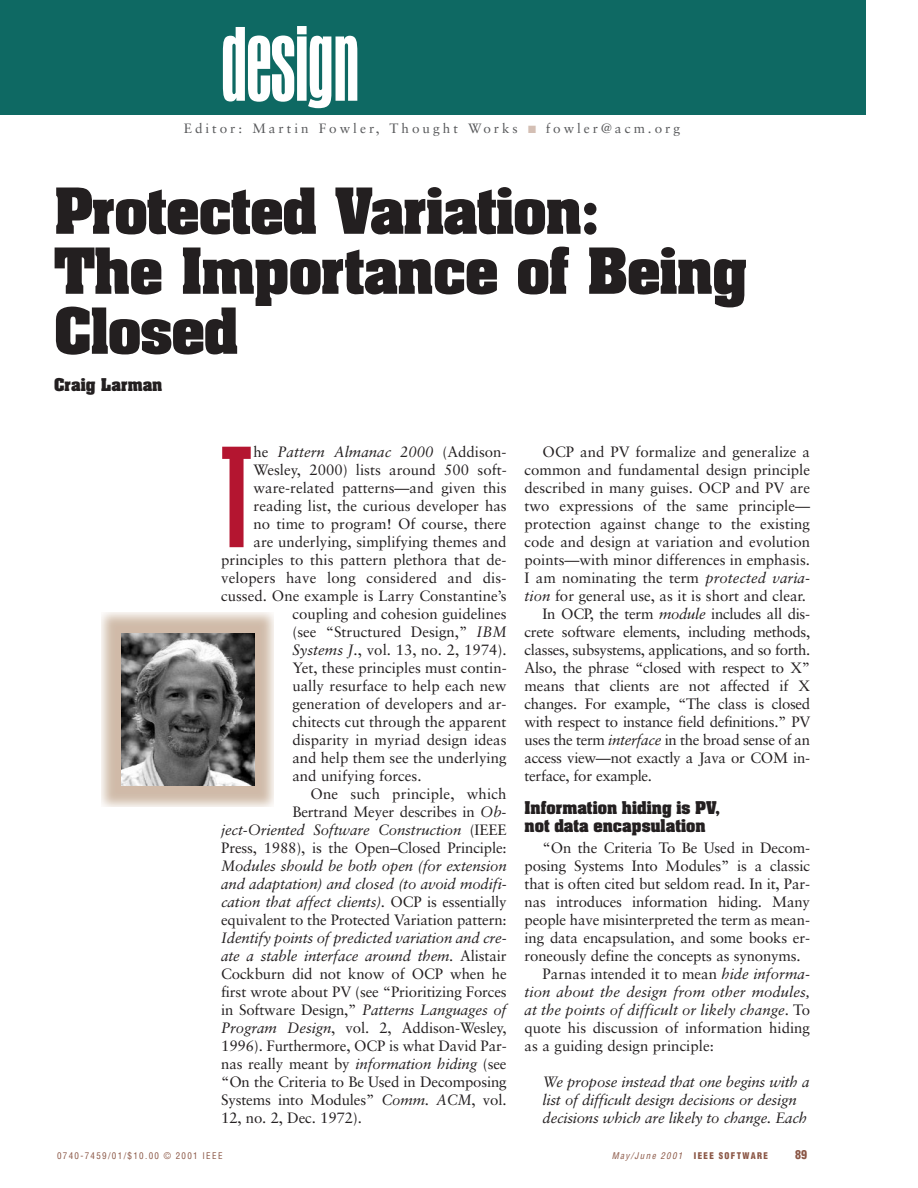
<style>
.page{position:relative;width:918px;height:1188px;background:#fff}
.page>*{position:absolute;margin:0;border:0;box-sizing:border-box;transform-origin:0 0}
.t1{font:condensed 147.15px "Aurora BT";color:#b41530}
.t2{font:condensed 108px "Aurora BT";letter-spacing:-.015em;color:#fff}
.t3{font:700 54px/60px "Aachen";letter-spacing:-.02em;color:#231f20}
.t4{font:15px/18px "Sabon";color:#231f20;text-align:justify}
.t5{font:italic 15px/18px "Sabon";letter-spacing:-.01em;color:#231f20;text-align:justify}
.t6{font:15px "Sabon";letter-spacing:-.02em;color:#231f20}
.t7{font:700 15px/18px "Aachen";color:#231f20}
.t8{font:13.5px "Sabon";letter-spacing:.22em;color:#57585a}
.t9{font:900 condensed 12px "Helvetica";color:#8b5746}
.t10{font:condensed 9px "Helvetica";letter-spacing:.15em;color:#8b5746}
.t11{font:italic condensed 9px "Helvetica";color:#8b5746}
.s1{color:#d4bfb4}
.s2{font-style:normal}
.s3{font-style:italic}
.s4{font-weight:900;font-style:normal}
</style>
<div class="page">
<div style="left:0;top:0;width:866px;height:116px;background:#0e6963"></div>
<img style="left:101px;top:613px;width:173px;height:193px">
<img style="left:122px;top:633px;width:133px;height:153px">
<h2 class="t2" style="left:221px;top:0;width:140px">design</h2>
<p class="t8" style="left:184px;top:123px;width:498px">Editor: Martin Fowler, Thought Works <span class="s1">■</span> fowler@acm.org</p>
<h3 class="t3" style="left:54px;top:187px;width:695px">Protected Variation:<br>The Importance of Being<br>Closed</h3>
<p class="t7" style="left:54px;top:377px;width:110px">Craig Larman</p>
<h1 class="t1" style="left:221px;top:410px;width:32px">T</h1>
<p class="t5" style="left:254px;top:444px;width:254px"><span class="s2">he</span> Pattern Almanac 2000 <span class="s2">(Addison-</span></p>
<p class="t4" style="left:254px;top:462px;width:255px">Wesley, 2000) lists around 500 soft-</p>
<p class="t4" style="left:254px;top:480px;width:255px">ware-related patterns—and given this</p>
<p class="t4" style="left:254px;top:498px;width:255px">reading list, the curious developer has</p>
<p class="t4" style="left:254px;top:516px;width:255px">no time to program! Of course, there</p>
<p class="t4" style="left:254px;top:534px;width:255px">are underlying, simplifying themes and</p>
<p class="t4" style="left:221px;top:552px;width:287px">principles to this pattern plethora that de-</p>
<p class="t4" style="left:221px;top:570px;width:287px">velopers have long considered and dis-</p>
<p class="t4" style="left:221px;top:588px;width:287px">cussed. One example is Larry Constantine’s</p>
<p class="t4" style="left:292px;top:606px;width:216px">coupling and cohesion guidelines</p>
<p class="t4" style="left:292px;top:624px;width:216px">(see “Structured Design,” <span class="s3">IBM</span></p>
<p class="t4" style="left:292px;top:642px;width:216px"><span class="s3">Systems J.</span>, vol. 13, no. 2, 1974).</p>
<p class="t4" style="left:292px;top:660px;width:216px">Yet, these principles must contin-</p>
<p class="t4" style="left:292px;top:678px;width:216px">ually resurface to help each new</p>
<p class="t4" style="left:292px;top:696px;width:216px">generation of developers and ar-</p>
<p class="t4" style="left:292px;top:714px;width:216px">chitects cut through the apparent</p>
<p class="t4" style="left:292px;top:732px;width:216px">disparity in myriad design ideas</p>
<p class="t4" style="left:292px;top:750px;width:216px">and help them see the underlying</p>
<p class="t4" style="left:292px;top:768px;width:131px">and unifying forces.</p>
<p class="t4" style="left:310px;top:786px;width:198px">One such principle, which</p>
<p class="t4" style="left:292px;top:804px;width:216px">Bertrand Meyer describes in <span class="s3">Ob-</span></p>
<p class="t5" style="left:221px;top:822px;width:287px">ject-Oriented Software Construction <span class="s2">(IEEE</span></p>
<p class="t4" style="left:221px;top:840px;width:287px">Press, 1988), is the Open–Closed Principle:</p>
<p class="t5" style="left:221px;top:858px;width:287px">Modules should be both open (for extension and adaptation) and closed (to avoid modifi&shy;cation that affect clients). <span class="s2">OCP is essentially equivalent to the Protected Variation pattern:</span></p>
<p class="t4" style="left:221px;top:930px;width:287px"><span class="s3">Identify points of predicted variation and cre&shy;ate a stable interface around them.</span> Alistair Cockburn did not know of OCP when he first wrote about PV (see “Prioritizing Forces in Software Design,” <span class="s3">Patterns Languages of Program Design</span>, vol. 2, Addison-Wesley, 1996). Furthermore, OCP is what David Par&shy;nas really meant by <span class="s3">information hiding</span> (see “On the Criteria to Be Used in Decomposing Systems into Modules” <span class="s3">Comm. ACM</span>, vol.<br>12, no. 2, Dec. 1972).</p>
<p class="t4" style="left:543px;top:444px;width:269px">OCP and PV formalize and generalize a</p>
<p class="t4" style="left:525px;top:462px;width:287px">common and fundamental design principle</p>
<p class="t4" style="left:525px;top:480px;width:287px">described in many guises. OCP and PV are</p>
<p class="t4" style="left:525px;top:498px;width:287px">two expressions of the same principle—</p>
<p class="t4" style="left:525px;top:516px;width:287px">protection against change to the existing</p>
<p class="t4" style="left:525px;top:534px;width:287px">code and design at variation and evolution</p>
<p class="t4" style="left:525px;top:552px;width:287px">points—with minor differences in emphasis.</p>
<p class="t4" style="left:525px;top:570px;width:287px">I am nominating the term <span class="s3">protected varia-</span></p>
<p class="t4" style="left:525px;top:588px;width:283px"><span class="s3">tion</span> for general use, as it is short and clear.</p>
<p class="t6" style="left:543px;top:608px;width:269px">In OCP, the term <span class="s3">module</span> includes all dis-</p>
<p class="t6" style="left:525px;top:626px;width:287px">crete software elements, including methods,</p>
<p class="t6" style="left:525px;top:644px;width:287px">classes, subsystems, applications, and so forth.</p>
<p class="t6" style="left:525px;top:662px;width:287px">Also, the phrase “closed with respect to X”</p>
<p class="t4" style="left:525px;top:678px;width:287px">means that clients are not affected if X</p>
<p class="t6" style="left:525px;top:698px;width:287px">changes. For example, “The class is closed</p>
<p class="t6" style="left:525px;top:716px;width:287px">with respect to instance field definitions.” PV</p>
<p class="t6" style="left:525px;top:734px;width:287px">uses the term <span class="s3">interface</span> in the broad sense of an</p>
<p class="t6" style="left:525px;top:752px;width:287px">access view—not exactly a Java or COM in-</p>
<p class="t6" style="left:525px;top:770px;width:129px">terface, for example.</p>
<p class="t7" style="left:525px;top:801px;width:197px">Information hiding is PV, not data encapsulation</p>
<p class="t4" style="left:543px;top:840px;width:269px">“On the Criteria To Be Used in Decom-</p>
<p class="t4" style="left:525px;top:858px;width:287px">posing Systems Into Modules” is a classic</p>
<p class="t4" style="left:525px;top:876px;width:287px">that is often cited but seldom read. In it, Par-</p>
<p class="t4" style="left:525px;top:894px;width:287px">nas introduces information hiding. Many</p>
<p class="t4" style="left:525px;top:912px;width:287px">people have misinterpreted the term as mean-</p>
<p class="t4" style="left:525px;top:930px;width:287px">ing data encapsulation, and some books er-</p>
<p class="t4" style="left:525px;top:948px;width:278px">roneously define the concepts as synonyms.</p>
<p class="t4" style="left:543px;top:966px;width:269px">Parnas intended it to mean <span class="s3">hide informa-</span></p>
<p class="t5" style="left:525px;top:984px;width:287px">tion about the design from other modules,</p>
<p class="t5" style="left:525px;top:1002px;width:287px">at the points of difficult or likely change<span class="s2">. To</span></p>
<p class="t4" style="left:525px;top:1020px;width:287px">quote his discussion of information hiding</p>
<p class="t4" style="left:525px;top:1038px;width:191px">as a guiding design principle:</p>
<p class="t5" style="left:543px;top:1074px;width:268px;text-align:left">We propose instead that one begins with a list of difficult design decisions or design decisions which are likely to change. Each</p>
<p class="t10" style="left:57px;top:1152px;width:167px">0740-7459/01/$10.00 © 2001 IEEE</p>
<p class="t11" style="left:612px;top:1152px;width:158px">May/June 2001 <span class="s4">IEEE SOFTWARE</span></p>
<p class="t9" style="left:795px;top:1150px;width:13px">89</p>
</div>
